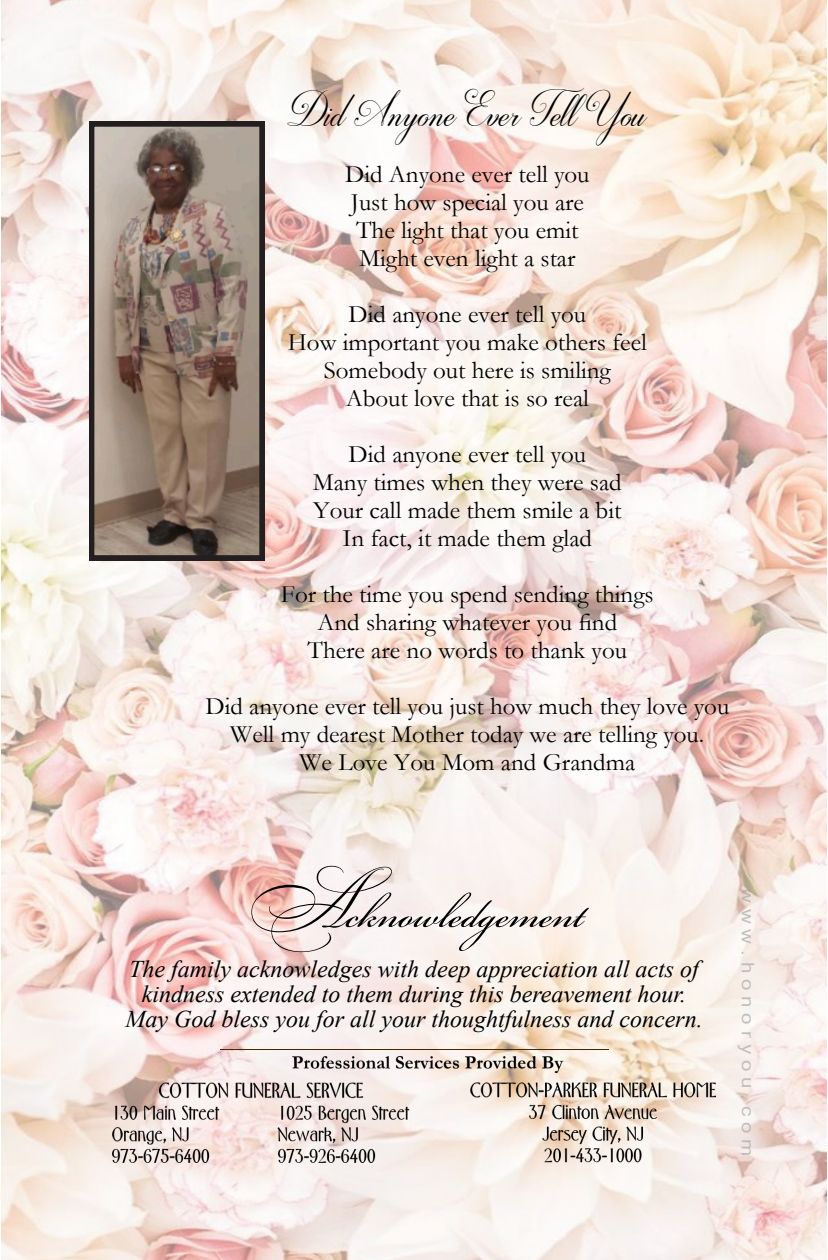
<style>
.page{position:relative;width:828px;height:1260px;background:#fff}
.page>*{position:absolute;margin:0;border:0;box-sizing:border-box;transform-origin:0 0}
.t1{font:60px "Bickham Script Two";color:#000}
.t2{font:48px "Darleston";color:#000}
.t3{font:25px/28px "Garamond";color:#000;text-align:center}
.t4{font:italic 24px/25px "Times New Roman";color:#000;text-align:center}
.t5{font:17.4px "Arial";letter-spacing:.285em;color:rgb(167 167 167/.68);scale:1.18 1}
</style>
<div class="page">
<img style="left:2px;top:0;width:824px;height:1260px">
<hr style="left:220px;top:1049px;width:388px;height:1px;background:#452800">
<img style="left:112px;top:1057px;width:604px;height:106px">
<svg style="left:89px;top:121px;width:176px;height:439px;background:#89776b"></svg>
<h2 class="t2" style="left:287px;top:90px;width:361px">Did Anyone Ever Tell You</h2>
<p class="t3" style="left:345px;top:163px;width:246px">Did Anyone ever tell you<br>Just how special you are<br>The light that you emit<br>Might even light a star</p>
<p class="t3" style="left:288px;top:303px;width:360px">Did anyone ever tell you<br>How important you make others feel<br>Somebody out here is smiling<br>About love that is so real</p>
<p class="t3" style="left:313px;top:443px;width:310px">Did anyone ever tell you<br>Many times when they were sad<br>Your call made them smile a bit<br>In fact, it made them glad</p>
<p class="t3" style="left:281px;top:583px;width:374px">For the time you spend sending things<br>And sharing whatever you find<br>There are no words to thank you</p>
<p class="t3" style="left:205px;top:695px;width:525px">Did anyone ever tell you just how much they love you<br>Well my dearest Mother today we are telling you.<br>We Love You Mom and Grandma</p>
<h1 class="t1" style="left:244px;top:871px;width:341px">Acknowledgement</h1>
<p class="t4" style="left:125px;top:958px;width:579px">The family acknowledges with deep appreciation all acts of kindness extended to them during this bereavement hour.<br>May God bless you for all your thoughtfulness and concern.</p>
<p class="t5" style="left:754px;top:888px;width:229px;rotate:90deg">www.honoryou.com</p>
</div>
